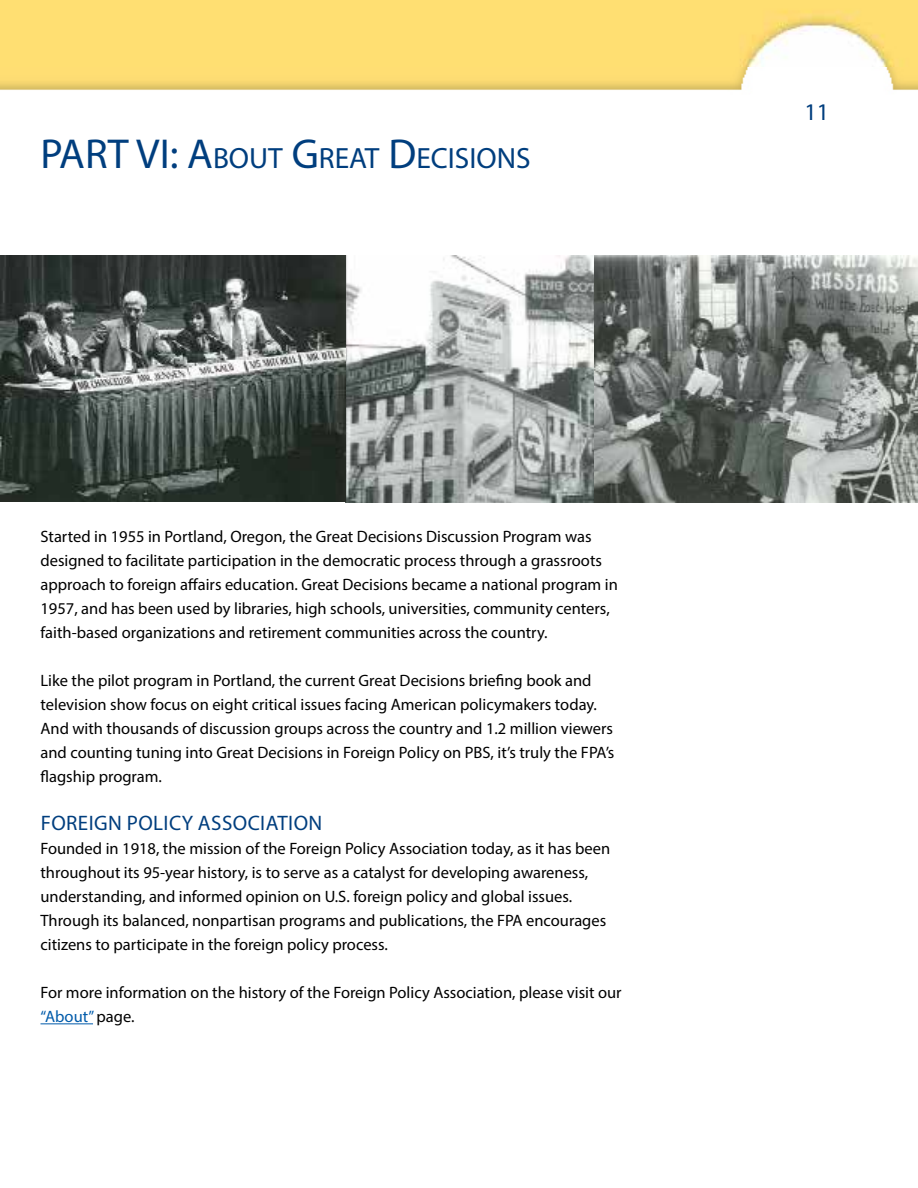
<style>
.page{position:relative;width:918px;height:1188px;background:#fff}
.page>*{position:absolute;margin:0;border:0;box-sizing:border-box;transform-origin:0 0}
.t1{font:42px "Myriad Pro";color:#003e7e}
.t2{font:29.4px "Myriad Pro";color:#003e7e}
.t3{font:24px "Myriad Pro";color:#003e7e}
.t4{font:21px "Myriad Pro";letter-spacing:.02em;color:#003e7e}
.t5{font:16.5px/24px "Myriad Pro";color:#000}
.s1{font-size:42px}
.s2{color:#005baa}
</style>
<div class="page">
<img style="left:0;top:0;width:918px;height:1025px">
<hr style="left:40px;top:1023px;width:53px;height:1px;background:#005baa">
<img style="left:0;top:255px;width:918px;height:247px">
<h1 class="t1" style="left:40px;top:128px;width:43px">PART</h1>
<h2 class="t2" style="left:136px;top:140px;width:396px"><span class="s1">VI: A</span>BOUT <span class="s1">G</span>REAT <span class="s1">D</span>ECISIONS</h2>
<p class="t5" style="left:40px;top:524px;width:579px">Started in 1955 in Portland, Oregon, the Great Decisions Discussion Program was designed to facilitate participation in the democratic process through a grassroots approach to foreign affairs education. Great Decisions became a national program in 1957, and has been used by libraries, high schools, universities, community centers, faith-based organizations and retirement communities across the country.</p>
<p class="t5" style="left:40px;top:668px;width:575px">Like the pilot program in Portland, the current Great Decisions briefing book and television show focus on eight critical issues facing American policymakers today.<br>And with thousands of discussion groups across the country and 1.2 million viewers and counting tuning into Great Decisions in Foreign Policy on PBS, it’s truly the FPA’s flagship program.</p>
<p class="t4" style="left:41px;top:810px;width:283px">FOREIGN POLICY ASSOCIATION</p>
<p class="t5" style="left:40px;top:836px;width:571px">Founded in 1918, the mission of the Foreign Policy Association today, as it has been throughout its 95-year history, is to serve as a catalyst for developing awareness, understanding, and informed opinion on U.S. foreign policy and global issues.<br>Through its balanced, nonpartisan programs and publications, the FPA encourages citizens to participate in the foreign policy process.</p>
<p class="t5" style="left:40px;top:980px;width:583px">For more information on the history of the Foreign Policy Association, please visit our <span class="s2">“About”</span> page.</p>
<h3 class="t3" style="left:804px;top:97px;width:26px">11</h3>
</div>
